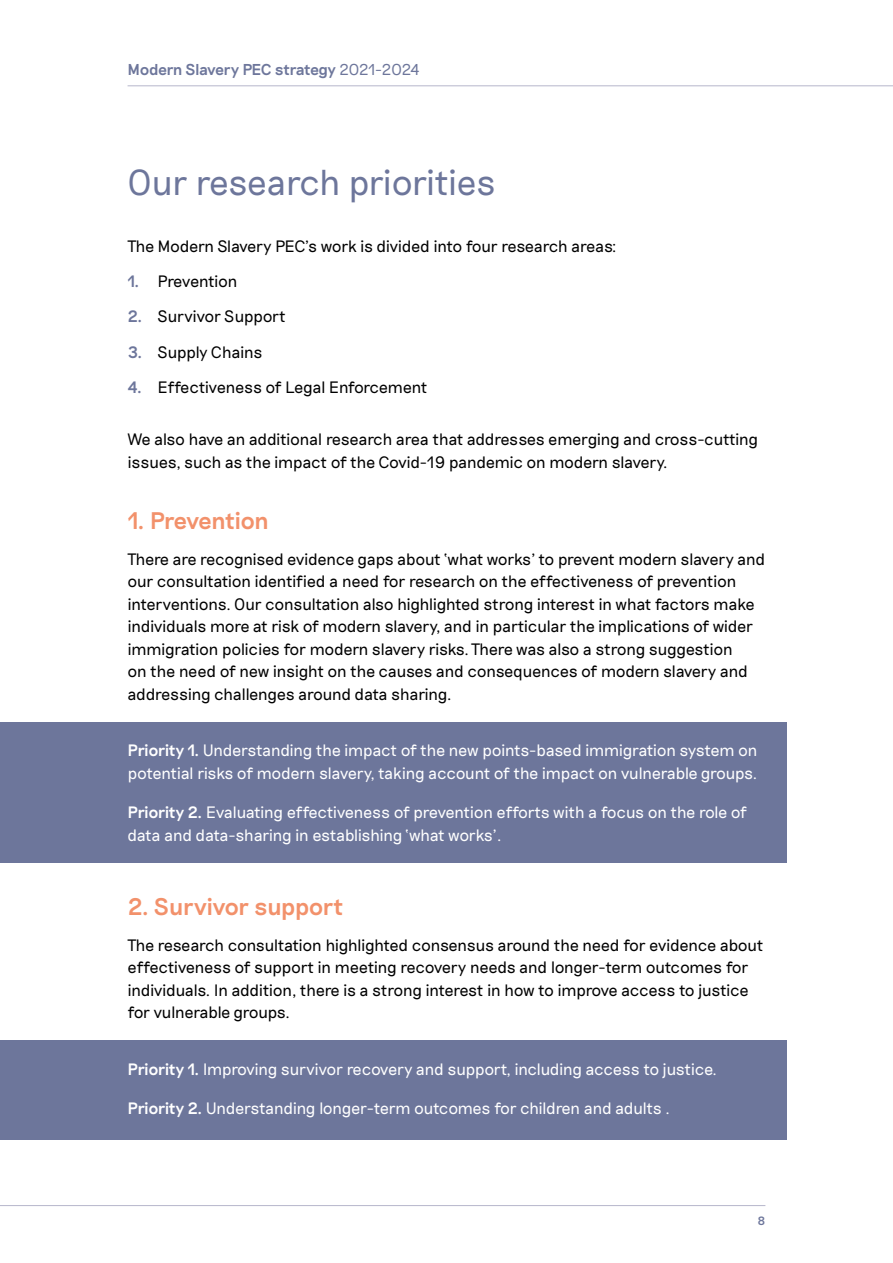
<style>
.page{position:relative;width:893px;height:1263px;background:#fff}
.page>*{position:absolute;margin:0;border:0;box-sizing:border-box;transform-origin:0 0}
.t1{font:300 36px "Riposte";letter-spacing:-.04em;color:#6d769b}
.t2{font:500 24px "Riposte";letter-spacing:-.035em;color:#f2916b}
.t3{font:300 16.5px/22.5px "Riposte";letter-spacing:-.04em;color:#000}
.t4{font:300 16.5px/22.5px "Riposte";letter-spacing:-.04em;color:#fff}
.t5{font:500 15.75px "Riposte";letter-spacing:-.035em;color:#6d769b}
.t6{font:500 12px "Riposte";color:#6d769b}
.s1{font-weight:300}
.s2{font-weight:500;color:#6d769b}
.s3{font-weight:500}
</style>
<div class="page">
<div style="left:0;top:722px;width:787px;height:140px;background:#6d769b"></div>
<div style="left:0;top:1040px;width:787px;height:100px;background:#6d769b"></div>
<hr style="left:128px;top:85px;width:765px;height:1px;background:#b6b6cb">
<hr style="left:0;top:1205px;width:765px;height:1px;background:#b6b6cb">
<p class="t5" style="left:128px;top:60px;width:294px">Modern Slavery PEC strategy <span class="s1">2021-2024</span></p>
<h1 class="t1" style="left:128px;top:162px;width:370px">Our research priorities</h1>
<p class="t3" style="left:128px;top:235px;width:490px">The Modern Slavery PEC’s work is divided into four research areas:</p>
<p class="t3" style="left:128px;top:270px;width:112px"><span class="s2">1.</span> Prevention</p>
<p class="t3" style="left:128px;top:306px;width:160px"><span class="s2">2.</span> Survivor Support</p>
<p class="t3" style="left:128px;top:341px;width:136px"><span class="s2">3.</span> Supply Chains</p>
<p class="t3" style="left:128px;top:376px;width:301px"><span class="s2">4.</span> Effectiveness of Legal Enforcement</p>
<p class="t3" style="left:128px;top:428px;width:632px">We also have an additional research area that addresses emerging and cross-cutting issues, such as the impact of the Covid-19 pandemic on modern slavery.</p>
<h2 class="t2" style="left:128px;top:507px;width:143px">1. Prevention</h2>
<p class="t3" style="left:128px;top:548px;width:639px">There are recognised evidence gaps about ‘what works’ to prevent modern slavery and our consultation identified a need for research on the effectiveness of prevention interventions. Our consultation also highlighted strong interest in what factors make individuals more at risk of modern slavery, and in particular the implications of wider immigration policies for modern slavery risks. There was also a strong suggestion<br>on the need of new insight on the causes and consequences of modern slavery and addressing challenges around data sharing.</p>
<p class="t4" style="left:128px;top:740px;width:631px"><span class="s3">Priority 1.</span> Understanding the impact of the new points-based immigration system on potential risks of modern slavery, taking account of the impact on vulnerable groups.</p>
<p class="t4" style="left:128px;top:802px;width:621px"><span class="s3">Priority 2.</span> Evaluating effectiveness of prevention efforts with a focus on the role of data and data-sharing in establishing ‘what works’.</p>
<h2 class="t2" style="left:128px;top:893px;width:217px">2. Survivor support</h2>
<p class="t3" style="left:128px;top:934px;width:637px">The research consultation highlighted consensus around the need for evidence about effectiveness of support in meeting recovery needs and longer-term outcomes for individuals. In addition, there is a strong interest in how to improve access to justice for vulnerable groups.</p>
<p class="t4" style="left:128px;top:1058px;width:591px"><span class="s3">Priority 1.</span> Improving survivor recovery and support, including access to justice.</p>
<p class="t4" style="left:128px;top:1097px;width:544px"><span class="s3">Priority 2.</span> Understanding longer-term outcomes for children and adults .</p>
<p class="t6" style="left:757px;top:1213px;width:10px">8</p>
</div>
